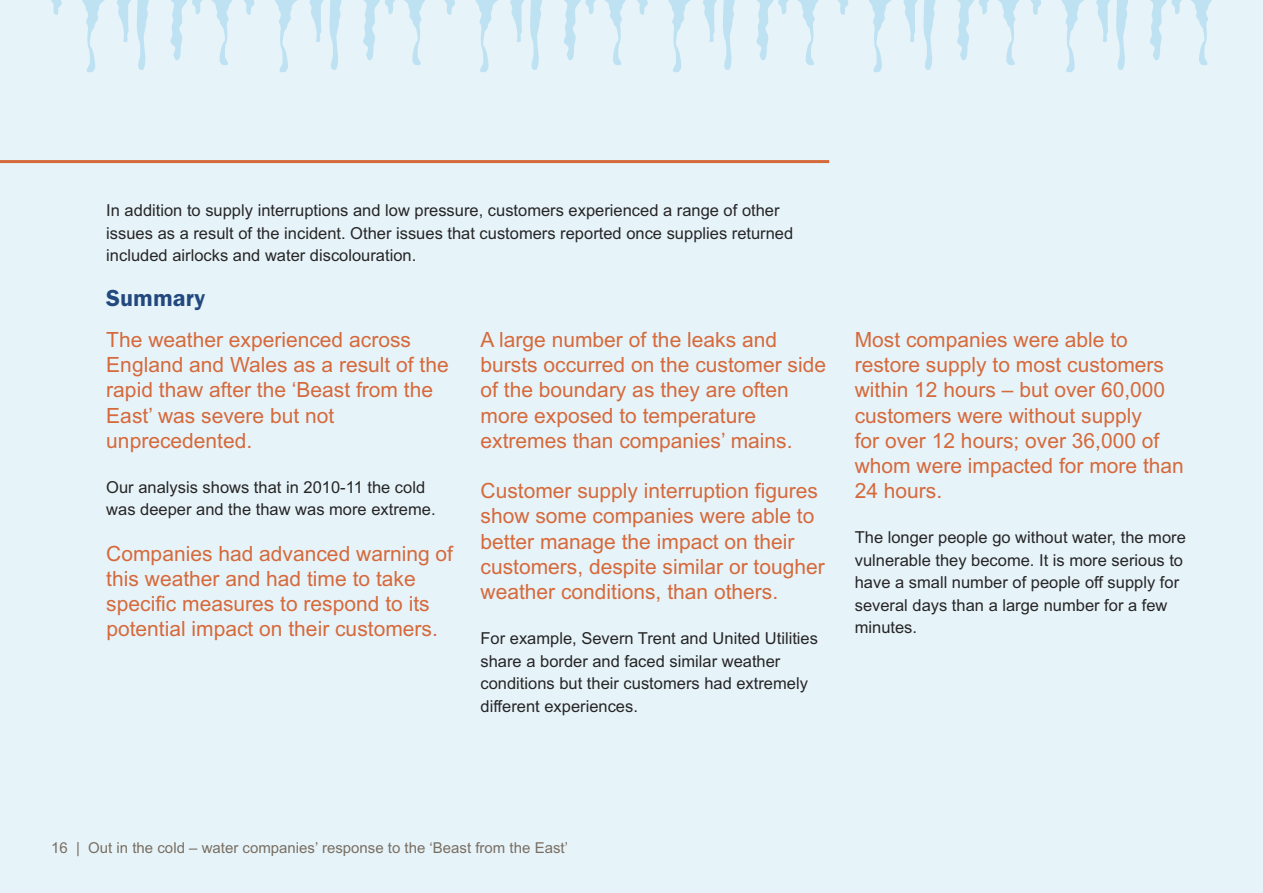
<style>
.page{position:relative;width:1263px;height:893px;background:#e6f4fa}
.page>*{position:absolute;margin:0;border:0;box-sizing:border-box;transform-origin:0 0}
.t1{font:600 24px "Franklin Gothic";color:#22487e}
.t2{font:21px/25.2px "Arial";color:#d6693b}
.t3{font:16.5px/22.5px "Arial";color:#272526}
.t4{font:15px "Arial";color:#796e62}
</style>
<div class="page">
<svg style="left:51px;top:0;width:374px;height:73px"></svg>
<svg style="left:444px;top:0;width:375px;height:73px"></svg>
<svg style="left:838px;top:0;width:374px;height:73px"></svg>
<hr style="left:0;top:160px;width:829px;height:3px;background:#d6693b">
<p class="t3" style="left:106px;top:199px;width:688px">In addition to supply interruptions and low pressure, customers experienced a range of other issues as a result of the incident. Other issues that customers reported once supplies returned included airlocks and water discolouration.</p>
<p class="t1" style="left:106px;top:284px;width:101px">Summary</p>
<p class="t2" style="left:106px;top:327px;width:344px">The weather experienced across<br>England and Wales as a result of the rapid thaw after the ‘Beast from the<br>East’ was severe but not unprecedented.</p>
<p class="t3" style="left:106px;top:476px;width:331px">Our analysis shows that in 2010-11 the cold was deeper and the thaw was more extreme.</p>
<p class="t2" style="left:106px;top:541px;width:348px">Companies had advanced warning of this weather and had time to take specific measures to respond to its potential impact on their customers.</p>
<p class="t2" style="left:480px;top:327px;width:347px">A large number of the leaks and bursts occurred on the customer side of the boundary as they are often more exposed to temperature extremes than companies’ mains.</p>
<p class="t2" style="left:480px;top:478px;width:346px">Customer supply interruption figures show some companies were able to better manage the impact on their customers, despite similar or tougher weather conditions, than others.</p>
<p class="t3" style="left:480px;top:627px;width:339px">For example, Severn Trent and United Utilities share a border and faced similar weather conditions but their customers had extremely different experiences.</p>
<p class="t2" style="left:855px;top:327px;width:331px">Most companies were able to restore supply to most customers within 12 hours – but over 60,000 customers were without supply<br>for over 12 hours; over 36,000 of whom were impacted for more than<br>24 hours.</p>
<p class="t3" style="left:855px;top:526px;width:333px">The longer people go without water, the more vulnerable they become. It is more serious to have a small number of people off supply for several days than a large number for a few minutes.</p>
<p class="t4" style="left:51px;top:839px;width:518px">16 | Out in the cold – water companies’ response to the ‘Beast from the East’</p>
</div>
